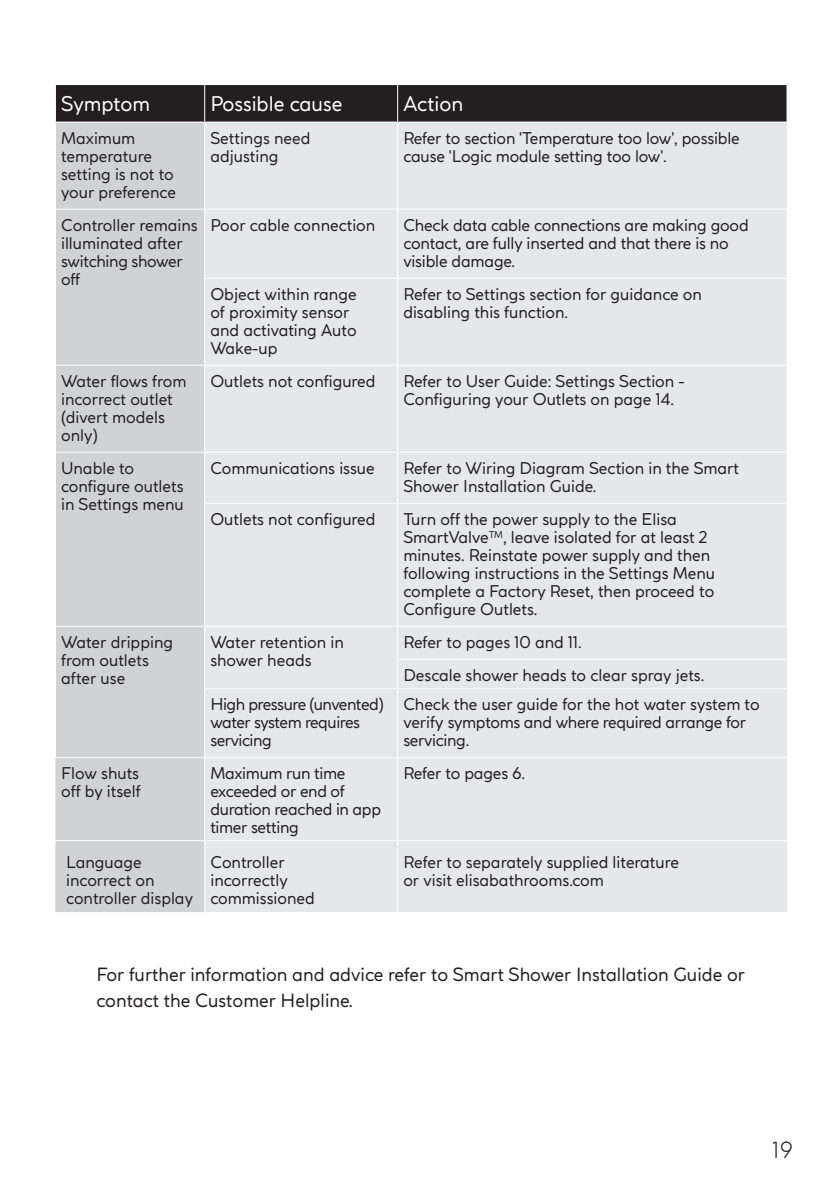
<style>
.page{position:relative;width:840px;height:1191px;background:#fff}
.page>*{position:absolute;margin:0;border:0;box-sizing:border-box;transform-origin:0 0}
.t1{font:300 22px "Coco Gothic Pro";color:#231f20}
.t2{font:20px "Coco Gothic Pro";color:#fff}
.t3{font:18px/26px "Coco Gothic Pro";color:#231f20}
.t4{font:16px/18px "Coco Gothic Pro";color:#231f20}
.t5{font:16px/18px "Coco Gothic Pro";letter-spacing:-.02em;color:#231f20}
.t6{font:16px/18px "Coco Gothic Pro";letter-spacing:-.03em;color:#231f20}
</style>
<div class="page">
<div style="left:56px;top:85px;width:730px;height:37px;background:#231f20"></div>
<div style="left:55px;top:123px;width:149px;height:717px;background:#d1d2d4"></div>
<div style="left:205px;top:123px;width:581px;height:717px;background:#e6e7e9"></div>
<hr style="left:204px;top:85px;width:1px;height:37px;background:#fff">
<hr style="left:397px;top:85px;width:1px;height:37px;background:#fff">
<hr style="left:397px;top:123px;width:1px;height:86px;background:#fff">
<hr style="left:397px;top:210px;width:1px;height:68px;background:#fff">
<hr style="left:397px;top:279px;width:1px;height:86px;background:#fff">
<hr style="left:397px;top:366px;width:1px;height:86px;background:#fff">
<hr style="left:397px;top:453px;width:1px;height:50px;background:#fff">
<hr style="left:397px;top:504px;width:1px;height:122px;background:#fff">
<hr style="left:397px;top:627px;width:1px;height:32px;background:#fff">
<svg style="left:397px;top:660px;width:1px;height:28px"></svg>
<hr style="left:397px;top:689px;width:1px;height:68px;background:#fff">
<hr style="left:397px;top:758px;width:1px;height:84px;background:#fff">
<hr style="left:55px;top:209px;width:149px;height:1px;background:#fff">
<hr style="left:55px;top:626px;width:149px;height:1px;background:#fff">
<hr style="left:204px;top:209px;width:193px;height:1px;background:#fff">
<hr style="left:397px;top:209px;width:390px;height:1px;background:#fff">
<hr style="left:204px;top:626px;width:193px;height:1px;background:#fff">
<hr style="left:397px;top:626px;width:390px;height:1px;background:#fff">
<hr style="left:397px;top:659px;width:389px;height:1px;background:#fff">
<hr style="left:204px;top:688px;width:193px;height:1px;background:#fff">
<hr style="left:397px;top:688px;width:389px;height:1px;background:#fff">
<hr style="left:204px;top:757px;width:193px;height:1px;background:#fff">
<hr style="left:397px;top:757px;width:389px;height:1px;background:#fff">
<hr style="left:204px;top:278px;width:193px;height:1px;background:#fff">
<hr style="left:397px;top:278px;width:390px;height:1px;background:#fff">
<hr style="left:55px;top:365px;width:149px;height:1px;background:#fff">
<hr style="left:204px;top:365px;width:193px;height:1px;background:#fff">
<hr style="left:397px;top:365px;width:390px;height:1px;background:#fff">
<hr style="left:55px;top:452px;width:149px;height:1px;background:#fff">
<hr style="left:204px;top:452px;width:193px;height:1px;background:#fff">
<hr style="left:397px;top:452px;width:390px;height:1px;background:#fff">
<hr style="left:204px;top:503px;width:193px;height:1px;background:#fff">
<hr style="left:397px;top:503px;width:390px;height:1px;background:#fff">
<hr style="left:55px;top:757px;width:149px;height:1px;background:#fff">
<hr style="left:55px;top:123px;width:1px;height:86px;background:#fff">
<hr style="left:55px;top:210px;width:1px;height:68px;background:#fff">
<hr style="left:55px;top:278px;width:1px;height:87px;background:#fff">
<hr style="left:55px;top:366px;width:1px;height:86px;background:#fff">
<hr style="left:55px;top:453px;width:1px;height:50px;background:#fff">
<hr style="left:55px;top:503px;width:1px;height:123px;background:#fff">
<hr style="left:55px;top:627px;width:1px;height:32px;background:#fff">
<svg style="left:55px;top:659px;width:1px;height:29px"></svg>
<hr style="left:55px;top:688px;width:1px;height:69px;background:#fff">
<div style="left:55px;top:840px;width:150px;height:72px;background:#d1d2d4"></div>
<div style="left:205px;top:841px;width:581px;height:71px;background:#e6e7e9"></div>
<hr style="left:54px;top:840px;width:151px;height:1px;background:#fff">
<hr style="left:204px;top:841px;width:1px;height:71px;background:#fff">
<hr style="left:397px;top:841px;width:1px;height:71px;background:#fff">
<p class="t2" style="left:61px;top:89px;width:90px">Symptom</p>
<p class="t2" style="left:210px;top:89px;width:133px">Possible cause</p>
<p class="t2" style="left:403px;top:89px;width:61px">Action</p>
<p class="t4" style="left:61px;top:129px;width:116px">Maximum temperature setting is not to your preference</p>
<p class="t4" style="left:210px;top:129px;width:101px">Settings need adjusting</p>
<p class="t4" style="left:403px;top:129px;width:338px">Refer to section 'Temperature too low', possible cause 'Logic module setting too low'.</p>
<p class="t4" style="left:61px;top:216px;width:138px">Controller remains illuminated after switching shower off</p>
<p class="t4" style="left:210px;top:216px;width:166px">Poor cable connection</p>
<p class="t4" style="left:403px;top:216px;width:347px">Check data cable connections are making good contact, are fully inserted and that there is no visible damage.</p>
<p class="t4" style="left:210px;top:285px;width:148px">Object within range of proximity sensor and activating Auto<br>Wake-up</p>
<p class="t4" style="left:403px;top:285px;width:300px">Refer to Settings section for guidance on disabling this function.</p>
<p class="t4" style="left:61px;top:372px;width:127px">Water flows from incorrect outlet (divert models only)</p>
<p class="t4" style="left:210px;top:372px;width:167px">Outlets not configured</p>
<p class="t4" style="left:403px;top:372px;width:283px">Refer to User Guide: Settings Section -<br>Configuring your Outlets on page 14.</p>
<p class="t4" style="left:61px;top:459px;width:124px">Unable to configure outlets in Settings menu</p>
<p class="t4" style="left:210px;top:459px;width:166px">Communications issue</p>
<p class="t4" style="left:403px;top:459px;width:337px">Refer to Wiring Diagram Section in the Smart<br>Shower Installation Guide.</p>
<p class="t4" style="left:210px;top:510px;width:167px">Outlets not configured</p>
<p class="t4" style="left:403px;top:510px;width:313px">Turn off the power supply to the Elisa SmartValve<sup>TM</sup>, leave isolated for at least 2 minutes. Reinstate power supply and then following instructions in the Settings Menu complete a Factory Reset, then proceed to Configure Outlets.</p>
<p class="t4" style="left:61px;top:633px;width:113px">Water dripping from outlets after use</p>
<p class="t4" style="left:210px;top:633px;width:135px">Water retention in shower heads</p>
<p class="t4" style="left:403px;top:633px;width:180px">Refer to pages 10 and 11.</p>
<p class="t4" style="left:403px;top:666px;width:302px">Descale shower heads to clear spray jets.</p>
<p class="t6" style="left:210px;top:695px;width:176px">High pressure (unvented) water system requires servicing</p>
<p class="t5" style="left:403px;top:695px;width:357px">Check the user guide for the hot water system to verify symptoms and where required arrange for servicing.</p>
<p class="t4" style="left:61px;top:764px;width:81px">Flow shuts off by itself</p>
<p class="t5" style="left:210px;top:764px;width:172px">Maximum run time exceeded or end of duration reached in app timer setting</p>
<p class="t4" style="left:403px;top:764px;width:123px">Refer to pages 6.</p>
<p class="t4" style="left:66px;top:853px;width:77px">Language</p>
<p class="t4" style="left:66px;top:871px;width:90px">incorrect on</p>
<p class="t4" style="left:66px;top:889px;width:128px">controller display</p>
<p class="t4" style="left:210px;top:853px;width:76px">Controller</p>
<p class="t4" style="left:210px;top:871px;width:79px">incorrectly</p>
<p class="t4" style="left:210px;top:889px;width:106px">commissioned</p>
<p class="t4" style="left:403px;top:853px;width:277px">Refer to separately supplied literature</p>
<p class="t4" style="left:403px;top:871px;width:202px">or visit elisabathrooms.com</p>
<p class="t3" style="left:96px;top:961px;width:649px">For further information and advice refer to Smart Shower Installation Guide or contact the Customer Helpline.</p>
<h1 class="t1" style="left:772px;top:1134px;width:22px">19</h1>
</div>
